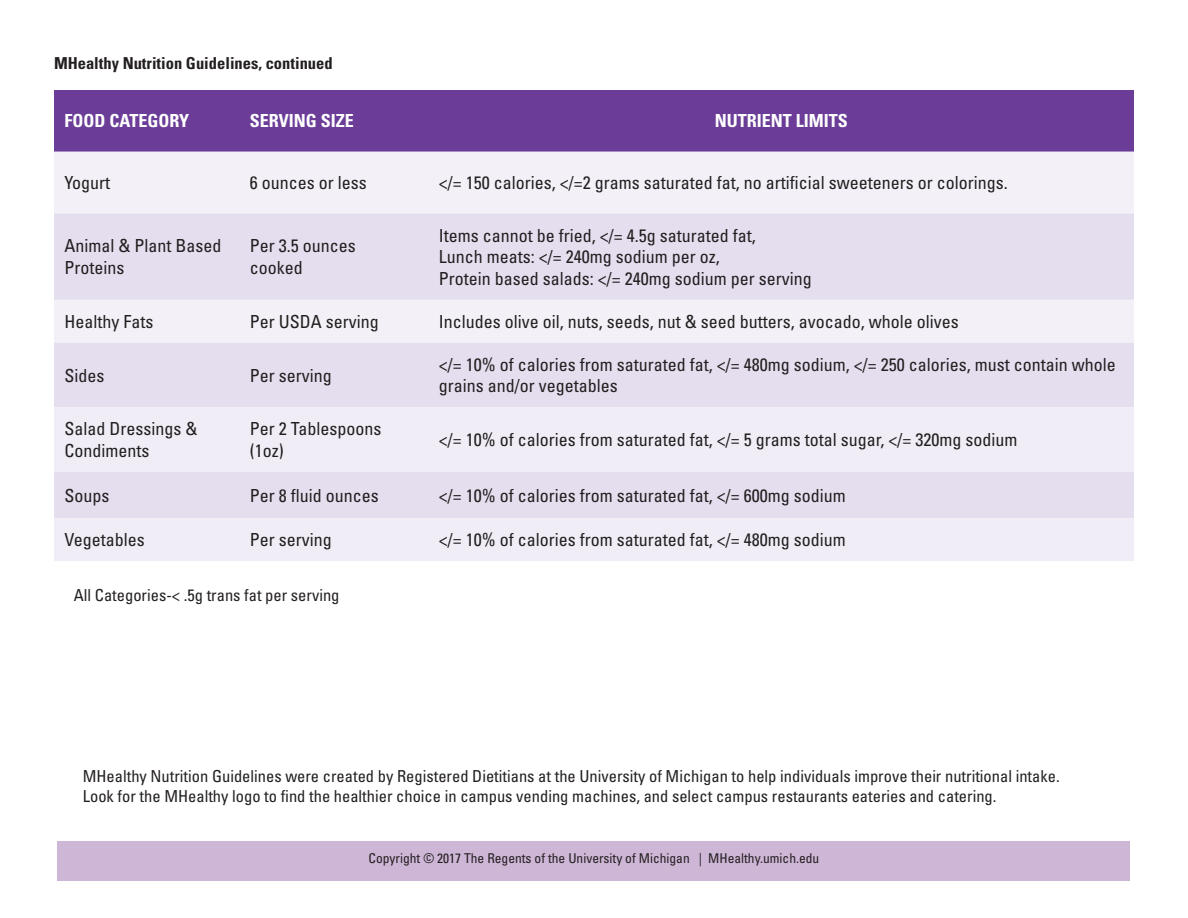
<style>
.page{position:relative;width:1188px;height:918px;background:#fff}
.page>*{position:absolute;margin:0;border:0;box-sizing:border-box;transform-origin:0 0}
.t1{font:condensed 18px/21.6px "Univers LT Std";color:#231f20}
.t2{font:700 condensed 18px "Univers LT Std";color:#fff}
.t3{font:condensed 16.5px/19.8px "Univers LT Std";color:#231f20}
.t4{font:700 condensed 16.5px "Univers LT Std";color:#231f20}
.t5{font:condensed 13.5px "Univers LT Std";color:#231f20}
</style>
<div class="page">
<div style="left:54px;top:90px;width:1080px;height:62px;background:#6b3d98"></div>
<div style="left:54px;top:152px;width:1080px;height:61px;background:#f3f1f7"></div>
<svg style="left:54px;top:213px;width:1080px;height:194px;fill:#e4deee"></svg>
<svg style="left:54px;top:407px;width:1080px;height:154px;background:#ede8f3"></svg>
<div style="left:58px;top:841px;width:1072px;height:39px;background:#ceb6d6"></div>
<p class="t4" style="left:54px;top:53px;width:280px">MHealthy Nutrition Guidelines, continued</p>
<p class="t2" style="left:64px;top:110px;width:126px">FOOD CATEGORY</p>
<p class="t2" style="left:250px;top:110px;width:106px">SERVING SIZE</p>
<p class="t2" style="left:715px;top:110px;width:135px">NUTRIENT LIMITS</p>
<p class="t1" style="left:64px;top:172px;width:47px">Yogurt</p>
<p class="t1" style="left:250px;top:172px;width:118px">6 ounces or less</p>
<p class="t1" style="left:439px;top:172px;width:570px">&lt;/= 150 calories, &lt;/=2 grams saturated fat, no artificial sweeteners or colorings.</p>
<p class="t1" style="left:64px;top:235px;width:158px">Animal &amp; Plant Based<br>Proteins</p>
<p class="t1" style="left:250px;top:235px;width:107px">Per 3.5 ounces cooked</p>
<p class="t1" style="left:439px;top:224px;width:318px">Items cannot be fried, &lt;/= 4.5g saturated fat,</p>
<p class="t1" style="left:439px;top:246px;width:282px">Lunch meats: &lt;/= 240mg sodium per oz,</p>
<p class="t1" style="left:439px;top:267px;width:374px">Protein based salads: &lt;/= 240mg sodium per serving</p>
<p class="t1" style="left:64px;top:310px;width:90px">Healthy Fats</p>
<p class="t1" style="left:250px;top:310px;width:130px">Per USDA serving</p>
<p class="t1" style="left:439px;top:310px;width:521px">Includes olive oil, nuts, seeds, nut &amp; seed butters, avocado, whole olives</p>
<p class="t1" style="left:64px;top:364px;width:41px">Sides</p>
<p class="t1" style="left:250px;top:364px;width:83px">Per serving</p>
<p class="t1" style="left:439px;top:353px;width:678px">&lt;/= 10% of calories from saturated fat, &lt;/= 480mg sodium, &lt;/= 250 calories, must contain whole grains and/or vegetables</p>
<p class="t1" style="left:64px;top:418px;width:134px">Salad Dressings &amp;<br>Condiments</p>
<p class="t1" style="left:250px;top:418px;width:133px">Per 2 Tablespoons (1oz)</p>
<p class="t1" style="left:439px;top:429px;width:580px">&lt;/= 10% of calories from saturated fat, &lt;/= 5 grams total sugar, &lt;/= 320mg sodium</p>
<p class="t1" style="left:64px;top:484px;width:46px">Soups</p>
<p class="t1" style="left:250px;top:484px;width:130px">Per 8 fluid ounces</p>
<p class="t1" style="left:439px;top:484px;width:408px">&lt;/= 10% of calories from saturated fat, &lt;/= 600mg sodium</p>
<p class="t1" style="left:64px;top:529px;width:82px">Vegetables</p>
<p class="t1" style="left:250px;top:529px;width:83px">Per serving</p>
<p class="t1" style="left:439px;top:529px;width:408px">&lt;/= 10% of calories from saturated fat, &lt;/= 480mg sodium</p>
<p class="t3" style="left:74px;top:585px;width:267px">All Categories-&lt; .5g trans fat per serving</p>
<p class="t3" style="left:83px;top:766px;width:978px">MHealthy Nutrition Guidelines were created by Registered Dietitians at the University of Michigan to help individuals improve their nutritional intake.<br>Look for the MHealthy logo to find the healthier choice in campus vending machines, and select campus restaurants eateries and catering.</p>
<p class="t5" style="left:369px;top:849px;width:452px">Copyright © 2017 The Regents of the University of Michigan | MHealthy.umich.edu</p>
</div>
